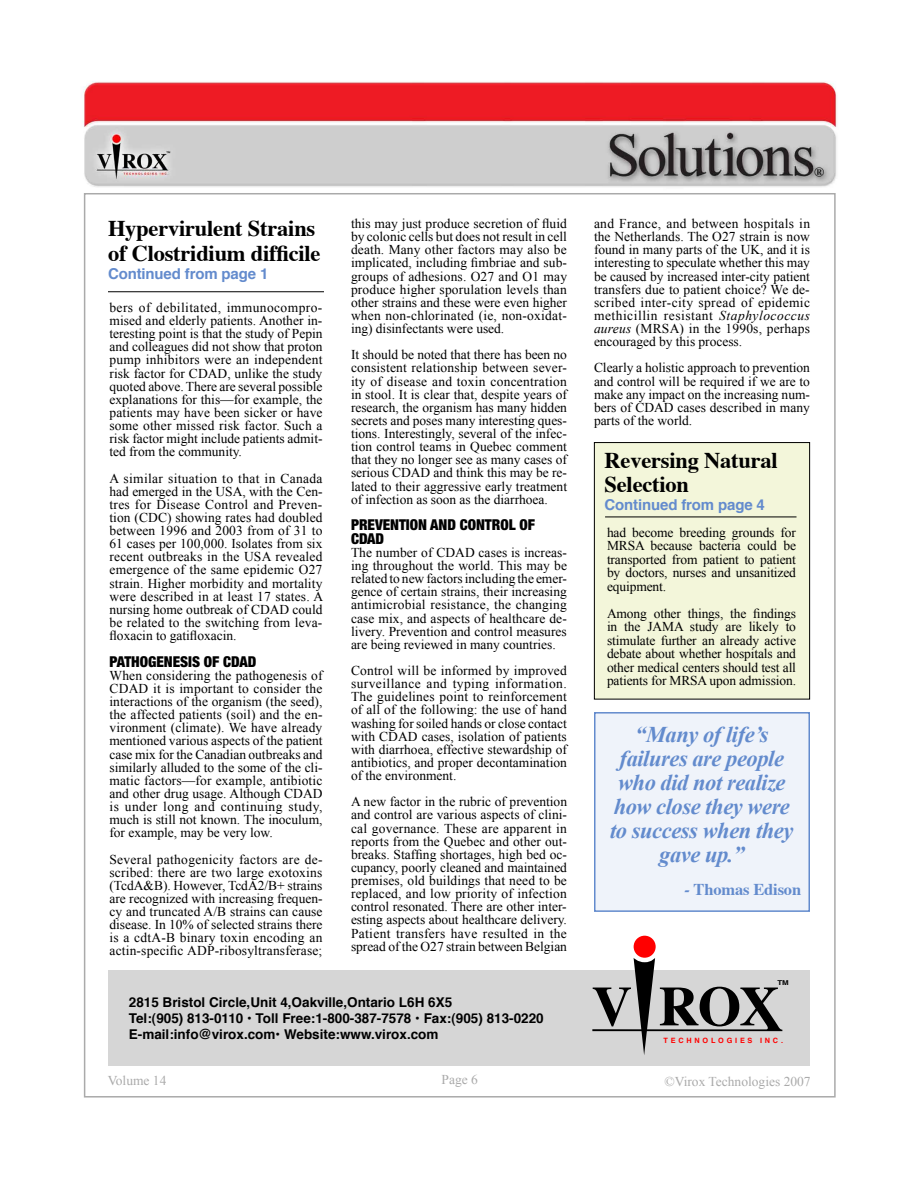
<style>
.page{position:relative;width:918px;height:1188px;background:#fff}
.page>*{position:absolute;margin:0;border:0;box-sizing:border-box;transform-origin:0 0}
.t1{font:italic 700 22.5px/24px "Times New Roman";letter-spacing:-.02em;color:#638bcd;text-align:center}
.t2{font:700 22.5px/25.5px "Times";letter-spacing:-.01em;color:#000}
.t3{font:700 16.5px "Times";letter-spacing:-.01em;color:#638bcd}
.t4{font:900 condensed 15px/13.5px "Helvetica Neue";letter-spacing:-.005em;color:#000}
.t5{font:700 15px "Helvetica";letter-spacing:-.01em;color:#638bcd}
.t6{font:13.5px/13px "Times New Roman";letter-spacing:-.005em;color:#000;text-align:justify}
.t7{font:700 13.5px/16.2px "Helvetica";color:#000}
.t8{font:13.5px "Times New Roman";color:#aaa}
.t9{font:700 7.35px "Helvetica";letter-spacing:.385em;color:#f00}
.t10{font:700 6.75px "Helvetica";color:#000;scale:1.18 1}
.s1{font-style:italic}
</style>
<div class="page">
<img style="left:82px;top:81px;width:755px;height:142px">
<div style="left:108px;top:971px;width:702px;height:95px;background:#d6d6d6"></div>
<div style="left:594px;top:443px;width:216px;height:256px;background:#f3f6da"></div>
<div style="left:594px;top:442px;width:216px;height:257px;border:1px solid #000"></div>
<hr style="left:108px;top:291px;width:216px;height:1px;background:#000">
<hr style="left:605px;top:517px;width:191px;height:1px;background:#000">
<div style="left:634px;top:936px;width:22px;height:22px;background:#f00;border-radius:50%"></div>
<svg style="left:592px;top:958px;width:190px;height:97px"></svg>
<div style="left:595px;top:713px;width:214px;height:198px;background:#eff3fa"></div>
<div style="left:594px;top:712px;width:216px;height:200px;border:2px solid #638bcd"></div>
<h1 class="t2" style="left:108px;top:213px;width:214px">Hypervirulent Strains of Clostridium difficile</h1>
<p class="t5" style="left:108px;top:260px;width:162px">Continued from page 1</p>
<p class="t6" style="left:110px;top:301px;width:215px">bers of debilitated, immunocompro&shy;mised and elderly patients. Another in&shy;teresting point is that the study of Pepin and colleagues did not show that proton pump inhibitors were an independent risk factor for CDAD, unlike the study quoted above. There are several possible explanations for this—for example, the patients may have been sicker or have some other missed risk factor. Such a risk factor might include patients admit&shy;ted from the community.</p>
<p class="t6" style="left:110px;top:471px;width:215px">A similar situation to that in Canada had emerged in the USA, with the Cen&shy;tres for Disease Control and Preven&shy;tion (CDC) showing rates had doubled between 1996 and 2003 from of 31 to 61 cases per 100,000. Isolates from six recent outbreaks in the USA revealed emergence of the same epidemic O27 strain. Higher morbidity and mortality were described in at least 17 states. A nursing home outbreak of CDAD could be related to the switching from leva&shy;floxacin to gatifloxacin.</p>
<p class="t4" style="left:110px;top:654px;width:148px">PATHOGENESIS OF CDAD</p>
<p class="t6" style="left:110px;top:669px;width:215px">When considering the pathogenesis of CDAD it is important to consider the interactions of the organism (the seed), the affected patients (soil) and the en&shy;vironment (climate). We have already mentioned various aspects of the patient case mix for the Canadian outbreaks and similarly alluded to the some of the cli&shy;matic factors—for example, antibiotic and other drug usage. Although CDAD is under long and continuing study, much is still not known. The inoculum, for example, may be very low.</p>
<p class="t6" style="left:110px;top:852px;width:215px">Several pathogenicity factors are de&shy;scribed: there are two large exotoxins (TcdA&amp;B). However, TcdA2/B+ strains are recognized with increasing frequen&shy;cy and truncated A/B strains can cause disease. In 10% of selected strains there is a cdtA-B binary toxin encoding an actin-specific ADP-ribosyltransferase;</p>
<p class="t6" style="left:351px;top:217px;width:218px">this may just produce secretion of fluid by colonic cells but does not result in cell death. Many other factors may also be implicated, including fimbriae and sub&shy;groups of adhesions. O27 and O1 may produce higher sporulation levels than other strains and these were even higher when non-chlorinated (ie, non-oxidat&shy;ing) disinfectants were used.</p>
<p class="t6" style="left:351px;top:348px;width:218px">It should be noted that there has been no consistent relationship between sever&shy;ity of disease and toxin concentration in stool. It is clear that, despite years of research, the organism has many hidden secrets and poses many interesting ques&shy;tions. Interestingly, several of the infec&shy;tion control teams in Quebec comment that they no longer see as many cases of serious CDAD and think this may be re&shy;lated to their aggressive early treatment of infection as soon as the diarrhoea.</p>
<p class="t4" style="left:351px;top:518px;width:185px">PREVENTION AND CONTROL OF<br>CDAD</p>
<p class="t6" style="left:351px;top:546px;width:218px">The number of CDAD cases is increas&shy;ing throughout the world. This may be related to new factors including the emer&shy;gence of certain strains, their increasing antimicrobial resistance, the changing case mix, and aspects of healthcare de&shy;livery. Prevention and control measures are being reviewed in many countries.</p>
<p class="t6" style="left:351px;top:664px;width:218px">Control will be informed by improved surveillance and typing information.<br>The guidelines point to reinforcement of all of the following: the use of hand washing for soiled hands or close contact with CDAD cases, isolation of patients with diarrhoea, effective stewardship of antibiotics, and proper decontamination of the environment.</p>
<p class="t6" style="left:351px;top:795px;width:218px">A new factor in the rubric of prevention and control are various aspects of clini&shy;cal governance. These are apparent in reports from the Quebec and other out&shy;breaks. Staffing shortages, high bed oc&shy;cupancy, poorly cleaned and maintained premises, old buildings that need to be replaced, and low priority of infection control resonated. There are other inter&shy;esting aspects about healthcare delivery.<br>Patient transfers have resulted in the spread of the O27 strain between Belgian</p>
<p class="t7" style="left:129px;top:993px;width:416px">2815 Bristol Circle,Unit 4,Oakville,Ontario L6H 6X5<br>Tel:(905) 813-0110 • Toll Free:1-800-387-7578 • Fax:(905) 813-0220<br>E-mail:info@virox.com• Website:www.virox.com</p>
<p class="t6" style="left:594px;top:217px;width:218px">and France, and between hospitals in the Netherlands. The O27 strain is now found in many parts of the UK, and it is interesting to speculate whether this may be caused by increased inter-city patient transfers due to patient choice? We de&shy;scribed inter-city spread of epidemic methicillin resistant <span class="s1">Staphylococcus aureus</span> (MRSA) in the 1990s, perhaps encouraged by this process.</p>
<p class="t6" style="left:594px;top:361px;width:218px">Clearly a holistic approach to prevention and control will be required if we are to make any impact on the increasing num&shy;bers of CDAD cases described in many parts of the world.</p>
<h1 class="t2" style="left:605px;top:446px;width:175px;line-height:24px">Reversing Natural<br>Selection</h1>
<p class="t5" style="left:605px;top:491px;width:162px">Continued from page 4</p>
<p class="t6" style="left:607px;top:525px;width:191px;line-height:13.5px">had become breeding grounds for MRSA because bacteria could be transported from patient to patient by doctors, nurses and unsanitized equipment.</p>
<p class="t6" style="left:607px;top:606px;width:191px;line-height:13.5px">Among other things, the findings in the JAMA study are likely to stimulate further an already active debate about whether hospitals and other medical centers should test all patients for MRSA upon admission.</p>
<h1 class="t1" style="left:610px;top:722px;width:185px">“Many of life’s failures are people who did not realize how close they were to success when they gave up.”</h1>
<p class="t3" style="left:684px;top:874px;width:119px"><span class="s1">-</span> Thomas Edison</p>
<p class="t10" style="left:777px;top:978px;width:11px">TM</p>
<p class="t9" style="left:664px;top:1035px;width:121px">TECHNOLOGIES INC.</p>
<p class="t8" style="left:108px;top:1073px;width:60px">Volume 14</p>
<p class="t8" style="left:442px;top:1071px;width:38px">Page 6</p>
<p class="t8" style="left:664px;top:1074px;width:148px">©Virox Technologies 2007</p>
</div>
